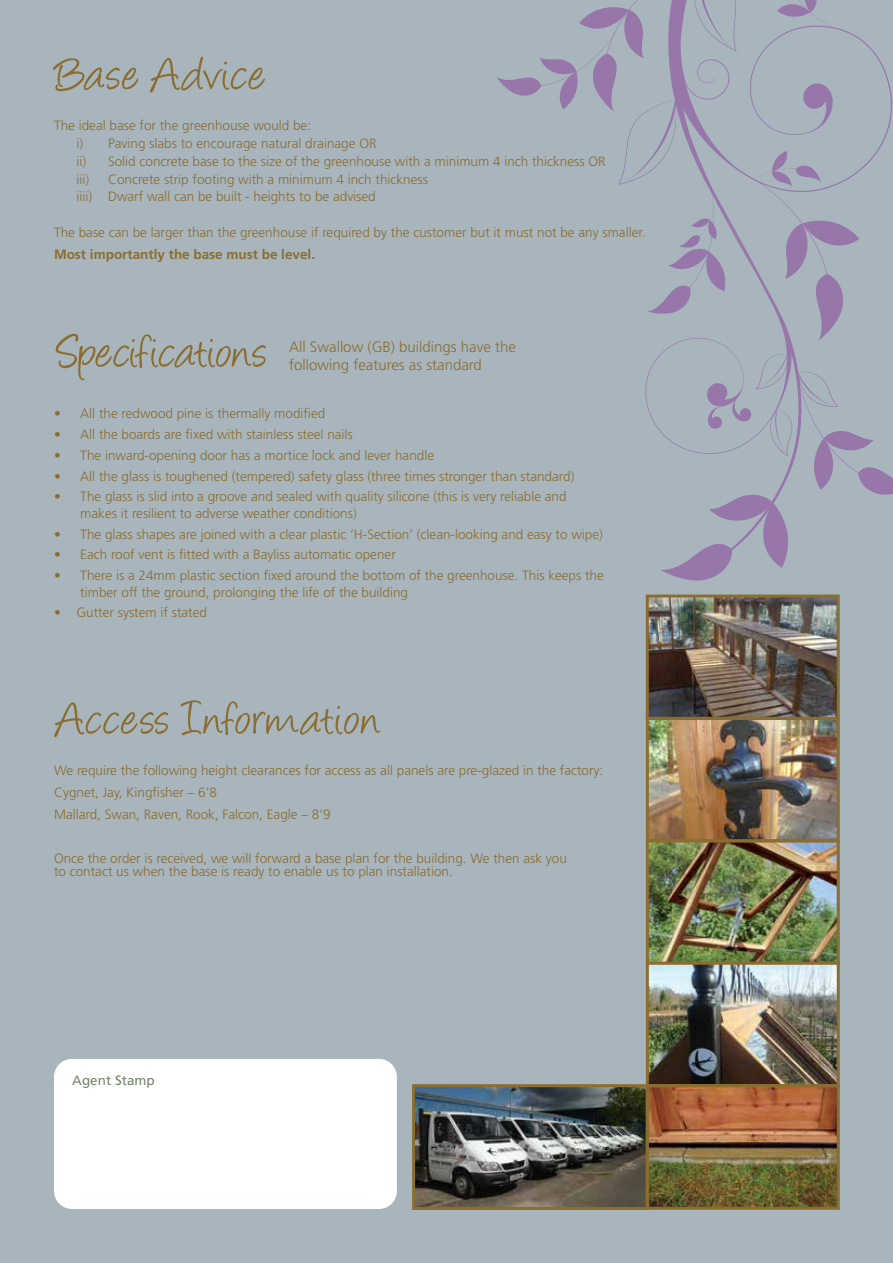
<style>
.page{position:relative;width:893px;height:1263px;background:#a8b5bd}
.page>*{position:absolute;margin:0;border:0;box-sizing:border-box;transform-origin:0 0}
.t1{font:54px "Angelina";letter-spacing:.01em;color:#8b6d2f}
.t2{font:300 15px/18px "Frutiger LT Std";color:#8b6d2f}
.t3{font:300 13.5px/17.7px "Frutiger LT Std";color:#8b6d2f}
.t4{font:700 13.5px "Frutiger LT Std";color:#8b6d2f}
.t5{font:13.5px "Frutiger LT Std";color:#75876b}
</style>
<div class="page">
<div style="left:54px;top:1059px;width:343px;height:150px;background:#fff;border-radius:18px"></div>
<svg style="left:497px;top:0;width:396px;height:580px"></svg>
<img style="left:650px;top:598px;width:186px;height:608px">
<div style="left:646px;top:717px;width:194px;height:125px;border:3px solid #8b6d2f"></div>
<div style="left:646px;top:839px;width:194px;height:126px;border:3px solid #8b6d2f"></div>
<div style="left:646px;top:962px;width:194px;height:125px;border:3px solid #8b6d2f"></div>
<div style="left:646px;top:1084px;width:194px;height:126px;border:3px solid #8b6d2f"></div>
<img style="left:416px;top:1088px;width:229px;height:118px">
<div style="left:412px;top:1084px;width:237px;height:126px;border:3px solid #8b6d2f"></div>
<div style="left:646px;top:594px;width:194px;height:126px;border:3px solid #8b6d2f"></div>
<h1 class="t1" style="left:56px;top:52px;width:211px">Base Advice</h1>
<p class="t3" style="left:77px;top:117px;width:531px;text-indent:-23px">The ideal base for the greenhouse would be:<br>i) Paving slabs to encourage natural drainage OR<br>ii) Solid concrete base to the size of the greenhouse with a minimum 4 inch thickness OR iii)</p>
<p class="t3" style="left:77px;top:170px;width:353px;text-indent:31px">Concrete strip footing with a minimum 4 inch thickness iiii) Dwarf wall can be built - heights to be advised</p>
<p class="t3" style="left:54px;top:223px;width:593px">The base can be larger than the greenhouse if required by the customer but it must not be any smaller.</p>
<p class="t4" style="left:54px;top:246px;width:263px">Most importantly the base must be level.</p>
<h1 class="t1" style="left:57px;top:329px;width:211px">Specifications</h1>
<p class="t2" style="left:289px;top:338px;width:228px">All Swallow (GB) buildings have the following features as standard</p>
<p class="t3" style="left:54px;top:405px;width:273px">• All the redwood pine is thermally modified</p>
<p class="t3" style="left:54px;top:426px;width:300px">• All the boards are fixed with stainless steel nails</p>
<p class="t3" style="left:54px;top:446px;width:382px">• The inward-opening door has a mortice lock and lever handle</p>
<p class="t3" style="left:54px;top:467px;width:522px">• All the glass is toughened (tempered) safety glass (three times stronger than standard)</p>
<p class="t3" style="left:80px;top:489px;width:488px;line-height:16.5px;text-indent:-26px">• The glass is slid into a groove and sealed with quality silicone (this is very reliable and makes it resilient to adverse weather conditions)</p>
<p class="t3" style="left:54px;top:525px;width:550px">• The glass shapes are joined with a clear plastic ‘H-Section’ (clean-looking and easy to wipe)</p>
<p class="t3" style="left:54px;top:546px;width:343px">• Each roof vent is fitted with a Bayliss automatic opener</p>
<p class="t3" style="left:80px;top:567px;width:525px;line-height:16.5px;text-indent:-26px">• There is a 24mm plastic section fixed around the bottom of the greenhouse. This keeps the timber off the ground, prolonging the life of the building</p>
<p class="t3" style="left:54px;top:604px;width:154px">• Gutter system if stated</p>
<h1 class="t1" style="left:56px;top:696px;width:326px">Access Information</h1>
<p class="t3" style="left:54px;top:759px;width:551px;line-height:22px">We require the following height clearances for access as all panels are pre-glazed in the factory:<br>Cygnet, Jay, Kingfisher – 6’8<br>Mallard, Swan, Raven, Rook, Falcon, Eagle – 8’9</p>
<p class="t3" style="left:54px;top:851px;width:514px;line-height:13.5px">Once the order is received, we will forward a base plan for the building. We then ask you to contact us when the base is ready to enable us to plan installation.</p>
<p class="t5" style="left:72px;top:1072px;width:84px">Agent Stamp</p>
</div>
